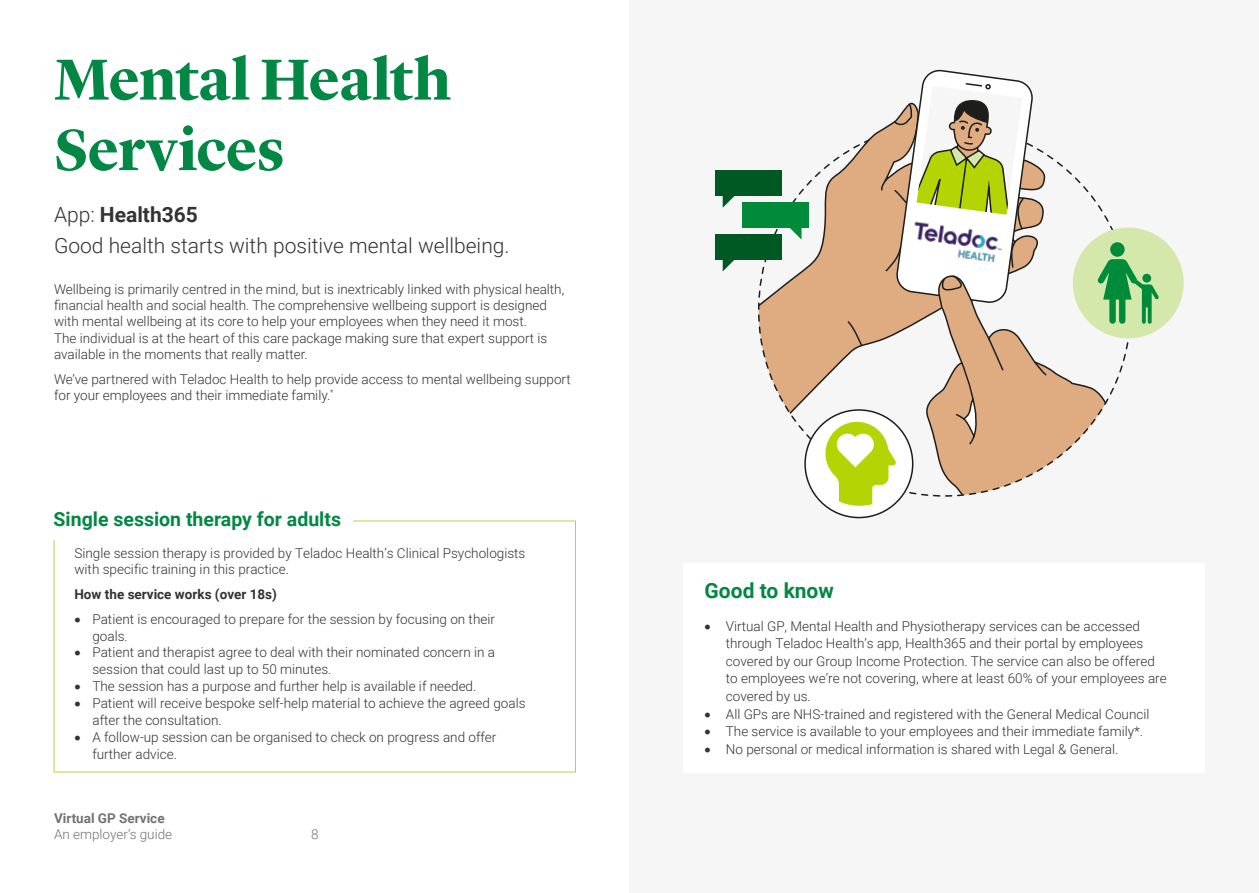
<style>
.page{position:relative;width:1259px;height:893px;background:#fff}
.page>*{position:absolute;margin:0;border:0;box-sizing:border-box;transform-origin:0 0}
.Page_headings{font:700 60px/70.5px "Lyon Display";letter-spacing:-.005em;color:#028844}
.Sub_heading{font:300 21px "Roboto";color:#343234}
.Sub_heading-2{font:700 21px "Roboto";color:#343234}
.Body_copy{font:700 21px "Roboto";color:#028844}
.Sub_heading-3{font:700 19.5px "Roboto";color:#028844}
.Body_copy-2{font:300 13.5px/16.2px "Roboto";color:#343234}
.Body_copy-3{font:300 13.5px/16.8px "Heebo";color:#343234}
.Body_copy-4{font:700 13.5px "Roboto";color:#343234}
.t1{font:300 13.5px "Roboto";color:#737373}
.t2{font:700 13.5px "Roboto";color:#737373}
.s1{font-weight:300}
</style>
<div class="page">
<div style="left:629px;top:0;width:630px;height:893px;background:#f6f6f6"></div>
<div style="left:715px;top:170px;width:67px;height:26px;background:#005823"></div>
<svg style="left:722px;top:196px;width:13px;height:12px"></svg>
<div style="left:715px;top:234px;width:67px;height:25px;background:#005823"></div>
<svg style="left:722px;top:259px;width:18px;height:12px"></svg>
<div style="left:742px;top:202px;width:66px;height:25px;background:#008b3b"></div>
<svg style="left:756px;top:227px;width:12px;height:142px"></svg>
<svg style="left:805px;top:410px;width:107px;height:108px"></svg>
<div style="left:1072px;top:228px;width:111px;height:110px;background:#d5e8ab;border-radius:50%"></div>
<svg style="left:768px;top:69px;width:391px;height:437px"></svg>
<img style="left:893px;top:204px;width:124px;height:77px">
<div style="left:683px;top:563px;width:522px;height:209px;background:#fff"></div>
<p class="Page_headings" style="left:54px;top:39px;width:398px">Mental Health<br>Services</p>
<p class="Sub_heading-2" style="left:54px;top:199px;width:145px"><span class="s1">App:</span> Health365</p>
<p class="Sub_heading" style="left:54px;top:231px;width:457px">Good health starts with positive mental wellbeing.</p>
<p class="Body_copy-2" style="left:54px;top:281px;width:512px">Wellbeing is primarily centred in the mind, but is inextricably linked with physical health, financial health and social health. The comprehensive wellbeing support is designed with mental wellbeing at its core to help your employees when they need it most.<br>The individual is at the heart of this care package making sure that expert support is available in the moments that really matter.</p>
<p class="Body_copy-2" style="left:54px;top:370px;width:518px">We’ve partnered with Teladoc Health to help provide access to mental wellbeing support for your employees and their immediate family.<sup>*</sup></p>
<p class="Sub_heading-3" style="left:54px;top:505px;width:289px">Single session therapy for adults</p>
<p class="Body_copy-3" style="left:74px;top:545px;width:452px;line-height:16.2px">Single session therapy is provided by Teladoc Health’s Clinical Psychologists with specific training in this practice.</p>
<p class="Body_copy-4" style="left:74px;top:585px;width:204px">How the service works (over 18s)</p>
<p class="Body_copy-3" style="left:92px;top:610px;width:404px;text-indent:-18px">• Patient is encouraged to prepare for the session by focusing on their goals.</p>
<p class="Body_copy-3" style="left:92px;top:644px;width:404px;text-indent:-18px">• Patient and therapist agree to deal with their nominated concern in a session that could last up to 50 minutes.</p>
<p class="Body_copy-3" style="left:74px;top:678px;width:403px">• The session has a purpose and further help is available if needed.</p>
<p class="Body_copy-3" style="left:92px;top:695px;width:435px;text-indent:-18px">• Patient will receive bespoke self-help material to achieve the agreed goals after the consultation.</p>
<p class="Body_copy-3" style="left:92px;top:728px;width:405px;text-indent:-18px">• A follow-up session can be organised to check on progress and offer further advice.</p>
<p class="t2" style="left:54px;top:808px;width:112px">Virtual GP Service</p>
<p class="t1" style="left:54px;top:825px;width:120px">An employer’s guide</p>
<p class="t1" style="left:311px;top:825px;width:9px">8</p>
<p class="Body_copy" style="left:704px;top:575px;width:131px">Good to know</p>
<p class="Body_copy-2" style="left:726px;top:617px;width:442px;line-height:17.5px;text-indent:-21px">• Virtual GP, Mental Health and Physiotherapy services can be accessed through Teladoc Health’s app, Health365 and their portal by employees covered by our Group Income Protection. The service can also be offered to employees we’re not covering, where at least 60% of your employees are covered by us.</p>
<p class="Body_copy-2" style="left:704px;top:705px;width:446px">• All GPs are NHS-trained and registered with the General Medical Council</p>
<p class="Body_copy-2" style="left:704px;top:723px;width:440px">• The service is available to your employees and their immediate family*.</p>
<p class="Body_copy-2" style="left:704px;top:740px;width:415px">• No personal or medical information is shared with Legal &amp; General.</p>
</div>
